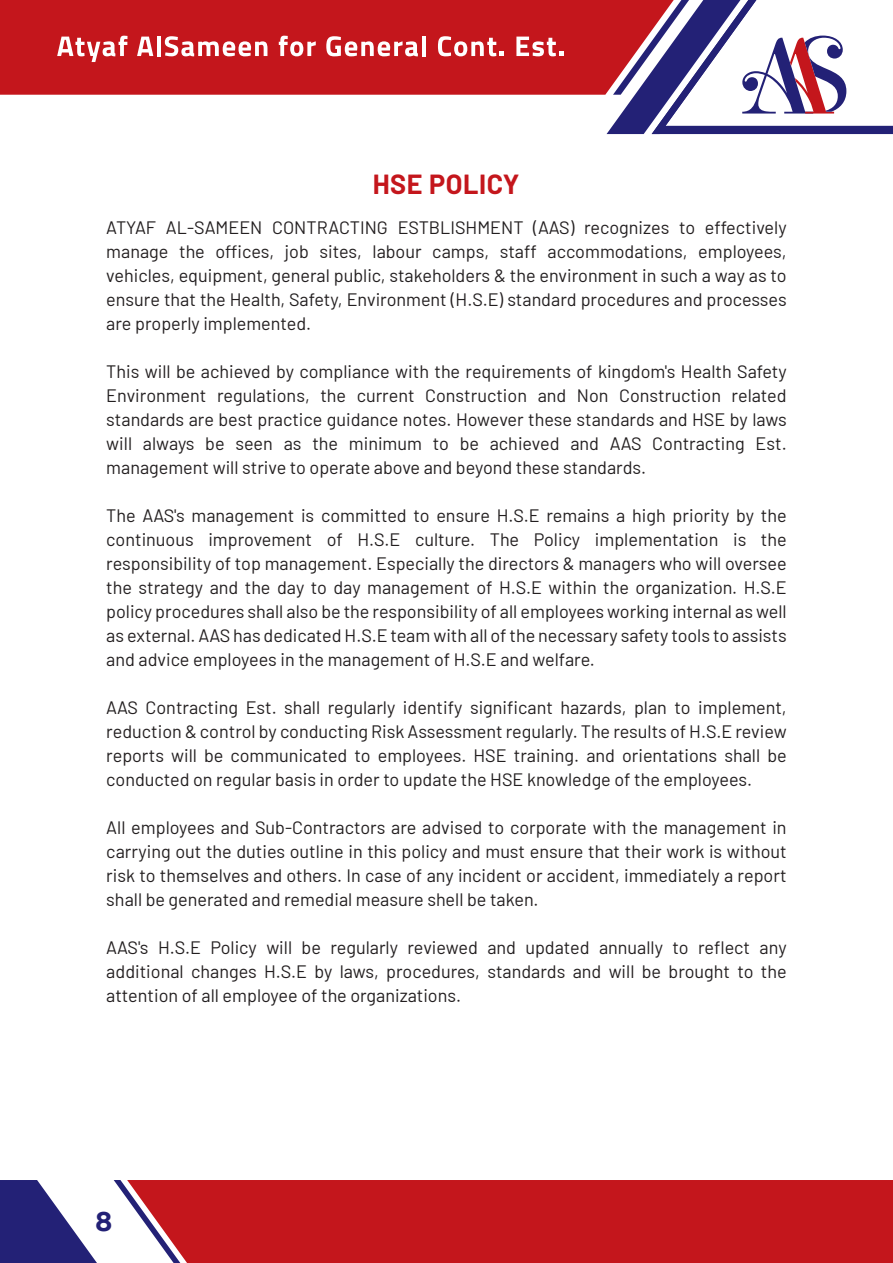
<style>
.page{position:relative;width:893px;height:1263px;background:#fff}
.page>*{position:absolute;margin:0;border:0;box-sizing:border-box;transform-origin:0 0}
.t1{font:700 27.6px "Gotham";color:#232176}
.t2{font:700 27px "Barlow";letter-spacing:.02em;color:#c4161c}
.t3{font:18px/24px "Barlow";color:#231f20;text-align:justify}
</style>
<div class="page">
<div style="left:0;top:0;width:607px;height:95px;background:#c4161c"></div>
<div style="left:180px;top:1180px;width:713px;height:83px;background:#c4161c"></div>
<svg style="left:114px;top:1180px;width:66px;height:83px"></svg>
<svg style="left:57px;top:36px;width:71px;height:26px"></svg>
<svg style="left:137px;top:37px;width:16px;height:19px"></svg>
<hr style="left:157px;top:36px;width:4px;height:20px;background:#fff">
<svg style="left:165px;top:36px;width:102px;height:20px"></svg>
<svg style="left:279px;top:36px;width:37px;height:20px"></svg>
<svg style="left:326px;top:36px;width:92px;height:20px"></svg>
<hr style="left:422px;top:36px;width:4px;height:20px;background:#fff">
<svg style="left:438px;top:36px;width:66px;height:20px"></svg>
<svg style="left:516px;top:37px;width:47px;height:19px"></svg>
<svg style="left:607px;top:0;width:286px;height:134px"></svg>
<svg style="left:0;top:1180px;width:97px;height:83px"></svg>
<h2 class="t2" style="left:373px;top:164px;width:148px">HSE POLICY</h2>
<p class="t3" style="left:106px;top:214px;width:682px">ATYAF AL-SAMEEN CONTRACTING ESTBLISHMENT (AAS) recognizes to effectively manage the offices, job sites, labour camps, staff accommodations, employees, vehicles, equipment, general public, stakeholders &amp; the environment in such a way as to ensure that the Health, Safety, Environment (H.S.E) standard procedures and processes are properly implemented.</p>
<p class="t3" style="left:106px;top:358px;width:682px">This will be achieved by compliance with the requirements of kingdom's Health Safety Environment regulations, the current Construction and Non Construction related standards are best practice guidance notes. However these standards and HSE by laws will always be seen as the minimum to be achieved and AAS Contracting Est. management will strive to operate above and beyond these standards.</p>
<p class="t3" style="left:106px;top:502px;width:682px">The AAS's management is committed to ensure H.S.E remains a high priority by the continuous improvement of H.S.E culture. The Policy implementation is the responsibility of top management. Especially the directors &amp; managers who will oversee the strategy and the day to day management of H.S.E within the organization. H.S.E policy procedures shall also be the responsibility of all employees working internal as well as external. AAS has dedicated H.S.E team with all of the necessary safety tools to assists and advice employees in the management of H.S.E and welfare.</p>
<p class="t3" style="left:106px;top:694px;width:682px">AAS Contracting Est. shall regularly identify significant hazards, plan to implement, reduction &amp; control by conducting Risk Assessment regularly. The results of H.S.E review reports will be communicated to employees. HSE training. and orientations shall be conducted on regular basis in order to update the HSE knowledge of the employees.</p>
<p class="t3" style="left:106px;top:814px;width:682px">All employees and Sub-Contractors are advised to corporate with the management in carrying out the duties outline in this policy and must ensure that their work is without risk to themselves and others. In case of any incident or accident, immediately a report shall be generated and remedial measure shell be taken.</p>
<p class="t3" style="left:106px;top:934px;width:682px">AAS's H.S.E Policy will be regularly reviewed and updated annually to reflect any additional changes H.S.E by laws, procedures, standards and will be brought to the attention of all employee of the organizations.</p>
<h1 class="t1" style="left:95px;top:1205px;width:19px">8</h1>
</div>
